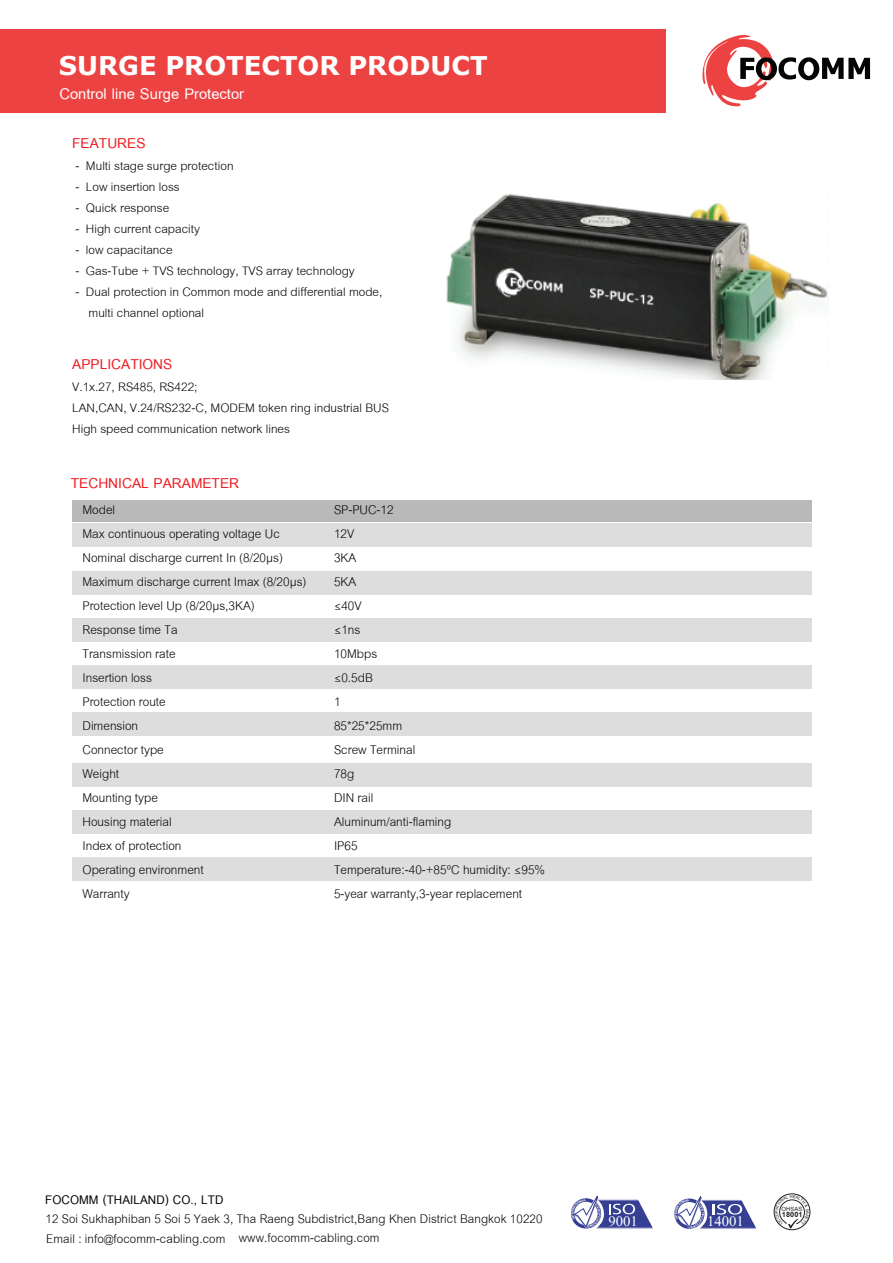
<style>
.page{position:relative;width:893px;height:1263px;background:#fff}
.page>*{position:absolute;margin:0;border:0;box-sizing:border-box;transform-origin:0 0}
.t1{font:700 25.8px "Verdana";color:#fff}
.t2{font:700 22.5px "Cordia New";color:#fff}
.t3{font:700 21px "Cordia New";color:#ed1d23}
.t4{font:18.6px/24px "Cordia New";color:#040503}
.t5{font:18.3px/19.5px "Cordia New";letter-spacing:.005em;color:#040503}
.t6{font:700 18.3px "Cordia New";letter-spacing:.005em;color:#040503}
.t7{font:18px/21px "Cordia New";color:#040503}
.t8{font:700 11.1px "Browallia New";letter-spacing:.01em;color:#211e1e}
.t9{font:9px "Browallia New";letter-spacing:.01em;color:#211e1e}
.s1{font-family:"TH Sarabun PSK"}
</style>
<div class="page">
<div style="left:72px;top:500px;width:739px;height:21px;background:#bab9b9"></div>
<div style="left:72px;top:523px;width:739px;height:23px;background:#ddd"></div>
<div style="left:72px;top:571px;width:739px;height:23px;background:#ddd"></div>
<div style="left:72px;top:618px;width:739px;height:24px;background:#ddd"></div>
<div style="left:72px;top:666px;width:739px;height:23px;background:#ddd"></div>
<div style="left:72px;top:713px;width:739px;height:23px;background:#ddd"></div>
<div style="left:72px;top:764px;width:739px;height:23px;background:#ddd"></div>
<div style="left:72px;top:810px;width:739px;height:24px;background:#ddd"></div>
<div style="left:72px;top:857px;width:739px;height:23px;background:#ddd"></div>
<div style="left:0;top:29px;width:666px;height:83px;background:#ec4342"></div>
<svg style="left:702px;top:35px;width:168px;height:72px"></svg>
<div style="left:774px;top:1194px;width:36px;height:36px;border:1px solid #211e1e;border-radius:50%"></div>
<img style="left:446px;top:193px;width:383px;height:187px">
<svg style="left:571px;top:1196px;width:82px;height:33px"></svg>
<svg style="left:674px;top:1196px;width:82px;height:33px"></svg>
<svg style="left:775px;top:1195px;width:34px;height:34px"></svg>
<h1 class="t1" style="left:59px;top:48px;width:430px">SURGE PROTECTOR PRODUCT</h1>
<p class="t2" style="left:59px;top:80px;width:186px">Control line Surge Protector</p>
<p class="t3" style="left:72px;top:130px;width:75px">FEATURES</p>
<p class="t7" style="left:75px;top:155px;width:160px">- Multi stage surge protection</p>
<p class="t7" style="left:75px;top:176px;width:106px">- Low insertion loss</p>
<p class="t7" style="left:75px;top:197px;width:95px">- Quick response</p>
<p class="t7" style="left:75px;top:218px;width:126px">- High current capacity</p>
<p class="t7" style="left:75px;top:239px;width:99px">- low capacitance</p>
<p class="t7" style="left:75px;top:260px;width:281px">- Gas-Tube + TVS technology, TVS array technology</p>
<p class="t7" style="left:89px;top:281px;width:295px;text-indent:-13px">- Dual protection in Common mode and differential mode, multi channel optional</p>
<p class="t3" style="left:72px;top:352px;width:102px">APPLICATIONS</p>
<p class="t7" style="left:72px;top:377px;width:318px">V.1x.27, RS485, RS422;<br>LAN,CAN, V.24/RS232-C, MODEM token ring industrial BUS<br>High speed communication network lines</p>
<p class="t3" style="left:71px;top:471px;width:170px">TECHNICAL PARAMETER</p>
<p class="t4" style="left:82px;top:498px;width:226px">Model<br>Max continuous operating voltage Uc<br>Nominal discharge current In (8/20µs)<br>Maximum discharge current Imax (8/20µs)<br>Protection level Up (8/20µs,3KA)<br>Response time Ta<br>Transmission rate<br>Insertion loss<br>Protection route<br>Dimension<br>Connector type<br>Weight<br>Mounting type<br>Housing material<br>Index of protection<br>Operating environment<br>Warranty</p>
<p class="t4" style="left:334px;top:498px;width:213px">SP-PUC-12<br>12V<br>3KA<br>5KA<br><span class="s1">≤</span>40V<br><span class="s1">≤</span>1ns<br>10Mbps<br><span class="s1">≤</span>0.5dB<br>1<br>85*25*25mm<br>Screw Terminal<br>78g<br>DIN rail<br>Aluminum/anti-flaming<br>IP65<br>Temperature:-40-+85ºC humidity: <span class="s1">≤</span>95%<br>5-year warranty,3-year replacement</p>
<p class="t6" style="left:45px;top:1188px;width:180px">FOCOMM (THAILAND) CO., LTD</p>
<p class="t5" style="left:45px;top:1209px;width:499px">12 Soi Sukhaphiban 5 Soi 5 Yaek 3, Tha Raeng Subdistrict,Bang Khen District Bangkok 10220<br>Email : info@focomm-cabling.com</p>
<p class="t5" style="left:239px;top:1228px;width:142px">www.focomm-cabling.com</p>
<p class="t9" style="left:781px;top:1203px;width:22px">OHSAS</p>
<p class="t8" style="left:782px;top:1207px;width:22px">18001</p>
</div>
